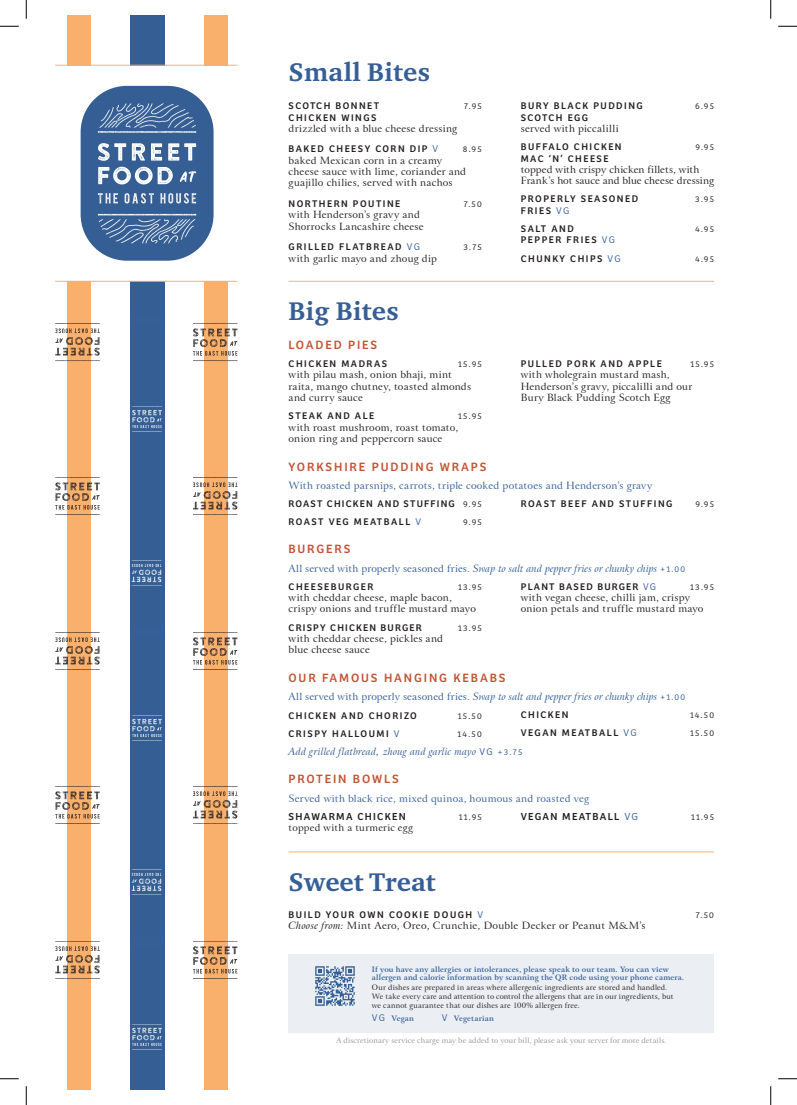
<style>
.page{position:relative;width:797px;height:1105px;background:#fff}
.page>*{position:absolute;margin:0;border:0;box-sizing:border-box;transform-origin:0 0}
.t1{font:800 35px "Amariya";letter-spacing:.01em;color:#355f96}
.t2{font:12.5px "Bree";letter-spacing:.15em;color:#c25333}
.t3{font:10.5px "Bree";letter-spacing:.12em;color:#231f20}
.t4{font:10px/11.4px "Arrus BT";letter-spacing:.02em;color:#231f20}
.t5{font:10px "Bree";letter-spacing:.15em;color:#231f20}
.t6{font:italic 10px "Arrus BT";letter-spacing:.01em;color:#355f96}
.t7{font:10px "Arrus BT";letter-spacing:.02em;color:#355f96}
.t8{font:10px "Bree";letter-spacing:.12em;color:#231f20}
.t9{font:10px "Bree";letter-spacing:.13em;color:#231f20}
.t10{font:9.75px "Arrus BT";letter-spacing:.02em;color:#231f20}
.t11{font:300 8.75px "Bree";letter-spacing:.13em;color:#231f20}
.t12{font:7.5px/8.8px "Arrus BT";letter-spacing:.02em;color:#231f20}
.t13{font:700 7.5px/8.8px "Arrus BT";letter-spacing:.015em;color:#355f96}
.t14{font:7.5px "Arrus BT";letter-spacing:.01em;color:#939598}
.s1{font-weight:300;color:#355f96}
.s2{font-weight:300;font-size:8.75px}
.s3{font-style:normal}
.s4{font-family:"Bree";font-weight:300;font-style:normal;font-size:8.75px}
.s5{font-family:"Bree";font-weight:300;font-style:normal}
.s6{font-style:italic}
.s7{font-family:"Bree";font-weight:300;font-size:10px}
</style>
<div class="page">
<hr style="left:288px;top:281px;width:426px;height:1px;background:#faaf6e">
<div style="left:81px;top:86px;width:132px;height:175px;background:#355f94;border-radius:46px"></div>
<svg style="left:160px;top:193px;width:36px;height:11px"></svg>
<svg style="left:125px;top:193px;width:29px;height:10px"></svg>
<svg style="left:98px;top:193px;width:20px;height:11px"></svg>
<svg style="left:98px;top:214px;width:98px;height:29px"></svg>
<svg style="left:98px;top:104px;width:98px;height:29px"></svg>
<svg style="left:98px;top:143px;width:28px;height:18px"></svg>
<svg style="left:132px;top:143px;width:13px;height:18px"></svg>
<svg style="left:151px;top:143px;width:11px;height:18px"></svg>
<svg style="left:168px;top:143px;width:28px;height:18px"></svg>
<svg style="left:98px;top:167px;width:75px;height:17px"></svg>
<svg style="left:180px;top:171px;width:16px;height:11px"></svg>
<svg style="left:55px;top:16px;width:183px;height:49px"></svg>
<svg style="left:55px;top:281px;width:183px;height:808px"></svg>
<hr style="left:55px;top:281px;width:182px;height:1px;background:#faaf6e">
<hr style="left:55px;top:65px;width:182px;height:1px;background:#faaf6e">
<div style="left:131px;top:626px;width:32px;height:10px;background:#355f96"></div>
<div style="left:288px;top:954px;width:426px;height:79px;background:#ebeff4"></div>
<img style="left:315px;top:967px;width:39px;height:39px">
<hr style="left:288px;top:852px;width:426px;height:1px;background:#faaf6e">
<div style="left:131px;top:936px;width:32px;height:10px;background:#355f96"></div>
<div style="left:131px;top:315px;width:32px;height:10px;background:#355f96"></div>
<svg style="left:0;top:25px;width:19px;height:2px"></svg>
<svg style="left:778px;top:25px;width:19px;height:2px"></svg>
<svg style="left:0;top:1078px;width:19px;height:1px"></svg>
<svg style="left:778px;top:1078px;width:19px;height:1px"></svg>
<svg style="left:25px;top:0;width:2px;height:19px"></svg>
<svg style="left:25px;top:1086px;width:2px;height:19px"></svg>
<svg style="left:770px;top:0;width:1px;height:19px"></svg>
<svg style="left:770px;top:1086px;width:1px;height:19px"></svg>
<p class="t1" style="left:288px;top:48px;width:143px">Small Bites</p>
<p class="t5" style="left:288px;top:100px;width:92px">SCOTCH BONNET</p>
<p class="t11" style="left:464px;top:101px;width:19px">7.95</p>
<p class="t5" style="left:288px;top:111px;width:89px">CHICKEN WINGS</p>
<p class="t4" style="left:288px;top:123px;width:170px">drizzled with a blue cheese dressing</p>
<p class="t5" style="left:288px;top:143px;width:151px">BAKED CHEESY CORN DIP <span class="s1">V</span></p>
<p class="t11" style="left:463px;top:145px;width:20px">8.95</p>
<p class="t4" style="left:288px;top:155px;width:179px">baked Mexican corn in a creamy cheese sauce with lime, coriander and guajillo chilies, served with nachos</p>
<p class="t5" style="left:288px;top:198px;width:113px">NORTHERN POUTINE</p>
<p class="t11" style="left:463px;top:199px;width:20px">7.50</p>
<p class="t4" style="left:288px;top:209px;width:137px">with Henderson’s gravy and<br>Shorrocks Lancashire cheese</p>
<p class="t5" style="left:288px;top:241px;width:133px">GRILLED FLATBREAD <span class="s1">VG</span></p>
<p class="t11" style="left:463px;top:242px;width:20px">3.75</p>
<p class="t4" style="left:288px;top:253px;width:150px">with garlic mayo and zhoug dip</p>
<p class="t1" style="left:288px;top:287px;width:112px">Big Bites</p>
<p class="t2" style="left:288px;top:337px;width:90px">LOADED PIES</p>
<p class="t5" style="left:288px;top:358px;width:100px">CHICKEN MADRAS</p>
<p class="t11" style="left:458px;top:359px;width:25px">15.95</p>
<p class="t4" style="left:288px;top:369px;width:184px">with pilau mash, onion bhaji, mint raita, mango chutney, toasted almonds and curry sauce</p>
<p class="t5" style="left:288px;top:410px;width:87px">STEAK AND ALE</p>
<p class="t11" style="left:458px;top:411px;width:25px">15.95</p>
<p class="t4" style="left:288px;top:422px;width:171px">with roast mushroom, roast tomato, onion ring and peppercorn sauce</p>
<p class="t5" style="left:521px;top:100px;width:124px">BURY BLACK PUDDING</p>
<p class="t11" style="left:695px;top:102px;width:20px">6.95</p>
<p class="t9" style="left:521px;top:112px;width:69px">SCOTCH EGG</p>
<p class="t4" style="left:521px;top:123px;width:99px">served with piccalilli</p>
<p class="t5" style="left:521px;top:141px;width:102px">BUFFALO CHICKEN</p>
<p class="t11" style="left:695px;top:142px;width:20px">9.95</p>
<p class="t5" style="left:521px;top:152px;width:89px">MAC ‘N’ CHEESE</p>
<p class="t4" style="left:521px;top:164px;width:195px">topped with crispy chicken fillets, with<br>Frank’s hot sauce and blue cheese dressing</p>
<p class="t5" style="left:521px;top:193px;width:119px">PROPERLY SEASONED</p>
<p class="t11" style="left:695px;top:194px;width:20px">3.95</p>
<p class="t5" style="left:521px;top:205px;width:50px">FRIES <span class="s1">VG</span></p>
<p class="t5" style="left:521px;top:223px;width:54px">SALT AND</p>
<p class="t11" style="left:695px;top:224px;width:20px">4.95</p>
<p class="t5" style="left:521px;top:234px;width:96px">PEPPER FRIES <span class="s1">VG</span></p>
<p class="t5" style="left:521px;top:252px;width:101px">CHUNKY CHIPS <span class="s1">VG</span></p>
<p class="t11" style="left:695px;top:254px;width:20px">4.95</p>
<p class="t5" style="left:521px;top:358px;width:142px">PULLED PORK AND APPLE</p>
<p class="t11" style="left:690px;top:359px;width:25px">15.95</p>
<p class="t4" style="left:521px;top:369px;width:173px">with wholegrain mustard mash,<br>Henderson’s gravy, piccalilli and our<br>Bury Black Pudding Scotch Egg</p>
<p class="t2" style="left:288px;top:459px;width:199px">YORKSHIRE PUDDING WRAPS</p>
<p class="t8" style="left:288px;top:497px;width:195px">ROAST CHICKEN AND STUFFING <span class="s2">9.95</span></p>
<p class="t5" style="left:521px;top:497px;width:153px">ROAST BEEF AND STUFFING</p>
<p class="t11" style="left:695px;top:499px;width:20px">9.95</p>
<p class="t5" style="left:288px;top:516px;width:134px">ROAST VEG MEATBALL <span class="s1">V</span></p>
<p class="t11" style="left:463px;top:517px;width:20px">9.95</p>
<p class="t7" style="left:288px;top:479px;width:365px">With roasted parsnips, carrots, triple cooked potatoes and Henderson’s gravy</p>
<p class="t2" style="left:288px;top:542px;width:63px">BURGERS</p>
<p class="t6" style="left:288px;top:562px;width:398px"><span class="s3">All served with properly seasoned fries.</span> Swap to salt and pepper fries or chunky chips <span class="s4">+1.00</span></p>
<p class="t5" style="left:288px;top:580px;width:86px">CHEESEBURGER</p>
<p class="t11" style="left:458px;top:582px;width:25px">13.95</p>
<p class="t4" style="left:288px;top:592px;width:189px">with cheddar cheese, maple bacon, crispy onions and truffle mustard mayo</p>
<p class="t8" style="left:288px;top:621px;width:135px">CRISPY CHICKEN BURGER</p>
<p class="t11" style="left:458px;top:623px;width:25px">13.95</p>
<p class="t4" style="left:288px;top:633px;width:156px">with cheddar cheese, pickles and blue cheese sauce</p>
<p class="t2" style="left:288px;top:670px;width:218px">OUR FAMOUS HANGING KEBABS</p>
<p class="t8" style="left:521px;top:580px;width:137px">PLANT BASED BURGER <span class="s1">VG</span></p>
<p class="t11" style="left:690px;top:582px;width:25px">13.95</p>
<p class="t4" style="left:521px;top:592px;width:184px">with vegan cheese, chilli jam, crispy onion petals and truffle mustard mayo</p>
<p class="t6" style="left:288px;top:690px;width:398px"><span class="s3">All served with properly seasoned fries.</span> Swap to salt and pepper fries or chunky chips <span class="s4">+1.00</span></p>
<p class="t5" style="left:288px;top:709px;width:130px">CHICKEN AND CHORIZO</p>
<p class="t11" style="left:457px;top:711px;width:26px">15.50</p>
<p class="t5" style="left:521px;top:709px;width:49px">CHICKEN</p>
<p class="t11" style="left:690px;top:710px;width:26px">14.50</p>
<p class="t5" style="left:288px;top:727px;width:113px">CRISPY HALLOUMI <span class="s1">V</span></p>
<p class="t11" style="left:457px;top:729px;width:26px">14.50</p>
<p class="t5" style="left:521px;top:727px;width:117px">VEGAN MEATBALL <span class="s1">VG</span></p>
<p class="t11" style="left:690px;top:728px;width:26px">15.50</p>
<p class="t6" style="left:288px;top:745px;width:235px">Add grilled flatbread, zhoug and garlic mayo <span class="s5">VG</span> <span class="s4">+3.75</span></p>
<p class="t2" style="left:288px;top:772px;width:112px">PROTEIN BOWLS</p>
<p class="t3" style="left:288px;top:810px;width:119px">SHAWARMA CHICKEN</p>
<p class="t11" style="left:459px;top:812px;width:24px">11.95</p>
<p class="t10" style="left:288px;top:822px;width:126px">topped with a turmeric egg</p>
<p class="t7" style="left:288px;top:792px;width:302px">Served with black rice, mixed quinoa, houmous and roasted veg</p>
<p class="t3" style="left:521px;top:811px;width:119px">VEGAN MEATBALL <span class="s1">VG</span></p>
<p class="t11" style="left:691px;top:812px;width:24px">11.95</p>
<p class="t1" style="left:288px;top:858px;width:148px">Sweet Treat</p>
<p class="t5" style="left:288px;top:909px;width:196px">BUILD YOUR OWN COOKIE DOUGH <span class="s1">V</span></p>
<p class="t11" style="left:696px;top:910px;width:20px">7.50</p>
<p class="t4" style="left:288px;top:920px;width:358px"><span class="s6">Choose from:</span> Mint Aero, Oreo, Crunchie, Double Decker or Peanut M&amp;M’s</p>
<p class="t13" style="left:372px;top:965px;width:314px">If you have any allergies or intolerances, please speak to our team. You can view allergen and calorie information by scanning the QR code using your phone camera.</p>
<p class="t12" style="left:372px;top:983px;width:303px">Our dishes are prepared in areas where allergenic ingredients are stored and handled.<br>We take every care and attention to control the allergens that are in our ingredients, but we cannot guarantee that our dishes are 100% allergen free.</p>
<p class="t13" style="left:372px;top:1014px;width:44px"><span class="s7">VG</span> Vegan</p>
<p class="t13" style="left:442px;top:1014px;width:54px"><span class="s7">V</span> Vegetarian</p>
<p class="t14" style="left:336px;top:1036px;width:332px">A discretionary service charge may be added to your bill, please ask your server for more details.</p>
</div>
